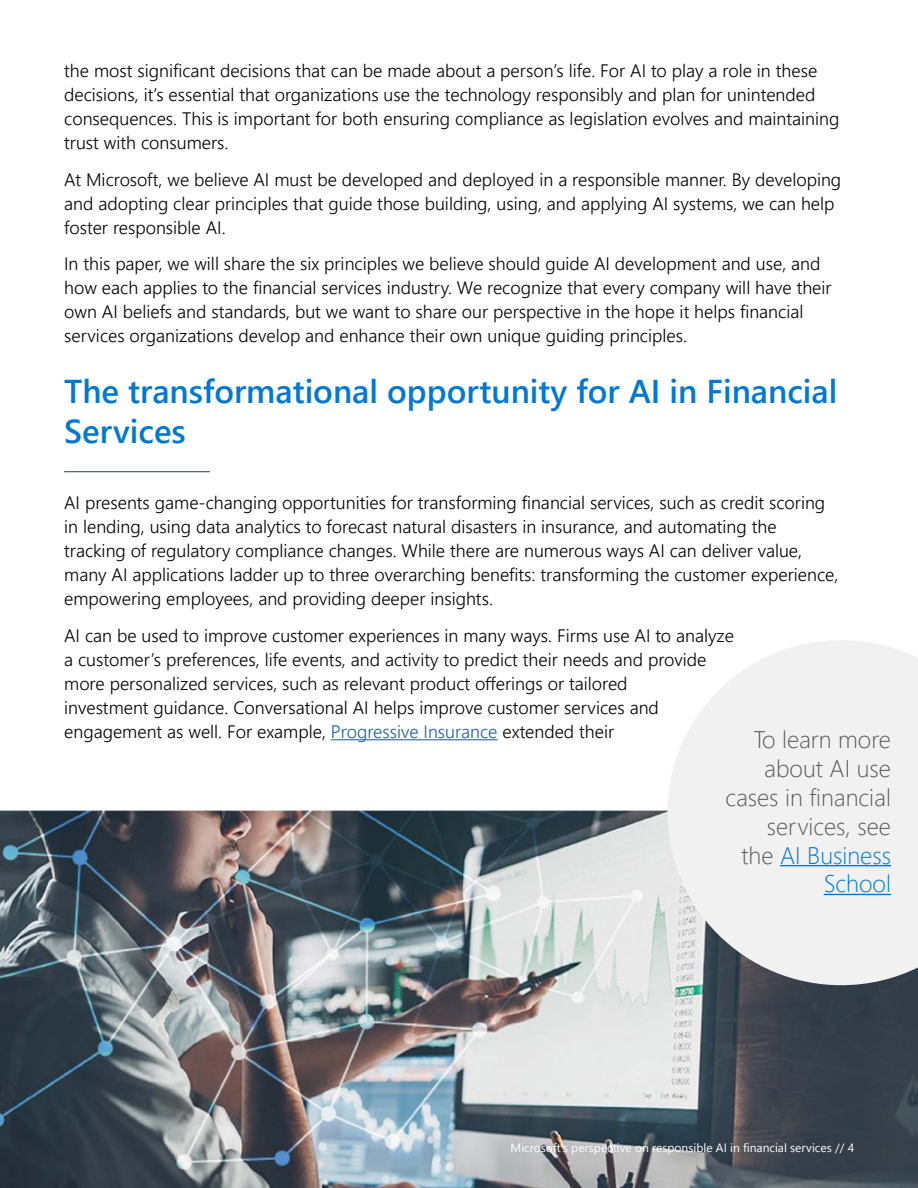
<style>
.page{position:relative;width:918px;height:1188px;background:#fff}
.page>*{position:absolute;margin:0;border:0;box-sizing:border-box;transform-origin:0 0}
.t1{font:600 33px/39.6px "Segoe UI";color:#0078d4}
.t2{font:300 24px/28.8px "Segoe UI";color:#58595b;text-align:right}
.t3{font:300 18px/24px "Segoe UI";color:#000}
.t4{font:12px "Segoe UI";color:#fff}
.s1{color:#215e9e}
.s2{color:#0078d4}
</style>
<div class="page">
<hr style="left:331px;top:739px;width:167px;height:1px;background:#215e9e">
<hr style="left:64px;top:471px;width:146px;height:1px;background:#183e6b">
<img style="left:0;top:810px;width:918px;height:378px">
<svg style="left:667px;top:640px;width:251px;height:345px;fill:#f1f1f2"></svg>
<hr style="left:780px;top:865px;width:111px;height:1px;background:#0078d4">
<hr style="left:824px;top:894px;width:67px;height:1px;background:#0078d4">
<p class="t3" style="left:64px;top:58px;width:777px">the most significant decisions that can be made about a person’s life. For AI to play a role in these decisions, it’s essential that organizations use the technology responsibly and plan for unintended consequences. This is important for both ensuring compliance as legislation evolves and maintaining trust with consumers.</p>
<p class="t3" style="left:64px;top:167px;width:779px">At Microsoft, we believe AI must be developed and deployed in a responsible manner. By developing and adopting clear principles that guide those building, using, and applying AI systems, we can help foster responsible AI.</p>
<p class="t3" style="left:64px;top:251px;width:769px">In this paper, we will share the six principles we believe should guide AI development and use, and how each applies to the financial services industry. We recognize that every company will have their own AI beliefs and standards, but we want to share our perspective in the hope it helps financial services organizations develop and enhance their own unique guiding principles.</p>
<h1 class="t1" style="left:64px;top:371px;width:775px">The transformational opportunity for AI in Financial<br>Services</h1>
<p class="t3" style="left:64px;top:490px;width:776px">AI presents game-changing opportunities for transforming financial services, such as credit scoring in lending, using data analytics to forecast natural disasters in insurance, and automating the tracking of regulatory compliance changes. While there are numerous ways AI can deliver value, many AI applications ladder up to three overarching benefits: transforming the customer experience, empowering employees, and providing deeper insights.</p>
<p class="t3" style="left:64px;top:623px;width:671px">AI can be used to improve customer experiences in many ways. Firms use AI to analyze a customer’s preferences, life events, and activity to predict their needs and provide more personalized services, such as relevant product offerings or tailored<br>investment guidance. Conversational AI helps improve customer services and engagement as well. For example, <span class="s1">Progressive Insurance</span> extended their</p>
<h2 class="t2" style="left:725px;top:724px;width:167px">To learn more about AI use cases in financial services, see<br>the <span class="s2">AI Business<br>School</span></h2>
<p class="t4" style="left:511px;top:1139px;width:345px">Microsoft’s perspective on responsible AI in financial services // 4</p>
</div>
